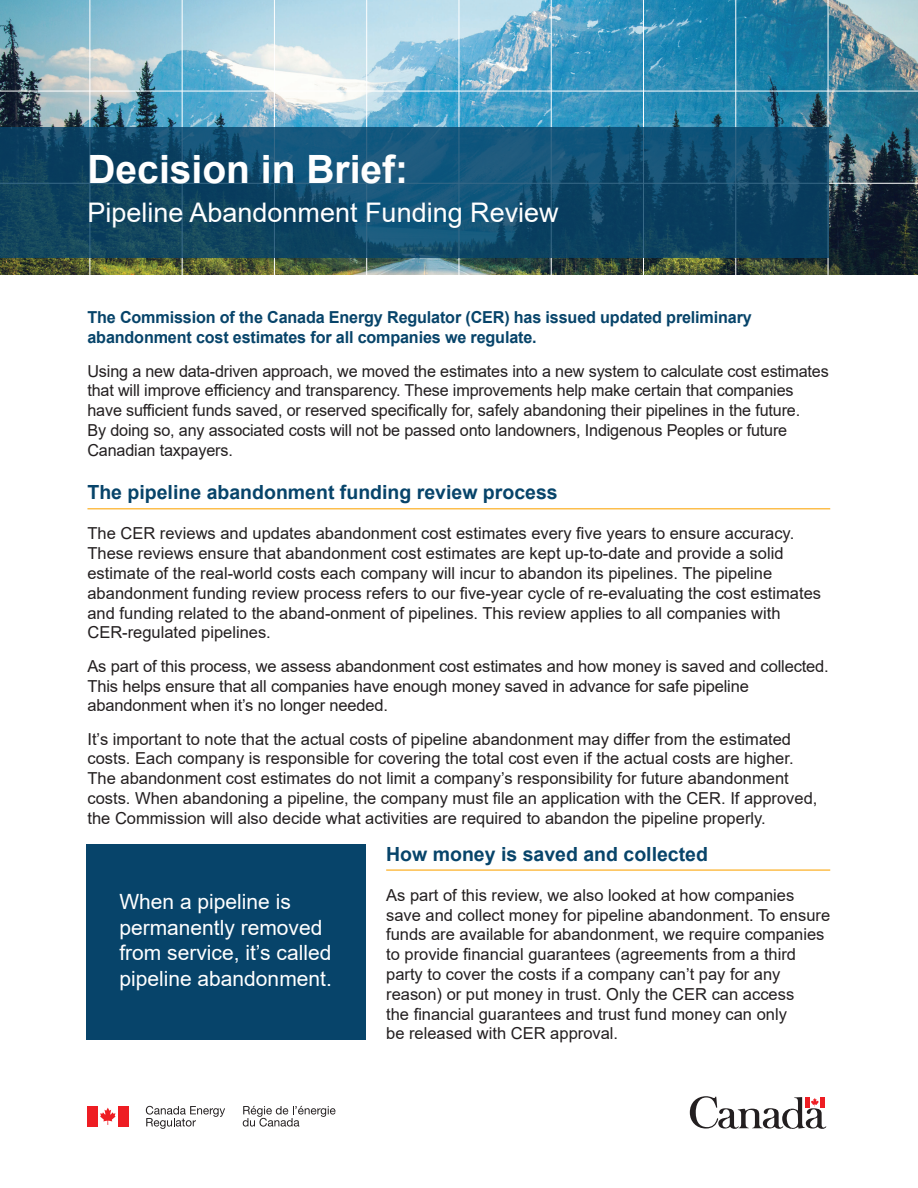
<style>
.page{position:relative;width:918px;height:1188px;background:#fff}
.page>*{position:absolute;margin:0;border:0;box-sizing:border-box;transform-origin:0 0}
.Main_Title{font:700 39px "Arial";color:#fff}
.Main_Title-2{font:27px "Arial";color:#fff}
.Copy{font:21px/25.5px "Arial";color:#fff}
.Subtitle{font:700 19.5px "Arial";color:#07446a}
.Copy-2{font:16.5px/19.8px "Arial";color:#231f20}
.Copy-3{font:700 16.5px/19.8px "Arial";letter-spacing:-.01em;color:#07446a}
</style>
<div class="page">
<hr style="left:87px;top:508px;width:743px;height:2px;background:#fdbe4c">
<hr style="left:386px;top:869px;width:444px;height:2px;background:#fdbe4c">
<svg style="left:243px;top:1106px;width:93px;height:21px"></svg>
<svg style="left:146px;top:1106px;width:79px;height:23px"></svg>
<svg style="left:100px;top:1108px;width:16px;height:17px"></svg>
<div style="left:87px;top:1106px;width:11px;height:20px;background:#ee1d23"></div>
<div style="left:118px;top:1106px;width:10px;height:20px;background:#ee1d23"></div>
<svg style="left:690px;top:1096px;width:137px;height:33px"></svg>
<img style="left:0;top:0;width:918px;height:275px">
<hr style="left:735px;top:0;width:1px;height:275px;background:#fff">
<hr style="left:459px;top:0;width:1px;height:275px;background:#fff">
<hr style="left:182px;top:0;width:1px;height:276px;background:#fff">
<hr style="left:828px;top:0;width:1px;height:275px;background:#fff">
<hr style="left:551px;top:0;width:1px;height:275px;background:#fff">
<hr style="left:643px;top:0;width:1px;height:275px;background:#fff">
<hr style="left:366px;top:0;width:1px;height:276px;background:#fff">
<hr style="left:274px;top:0;width:1px;height:276px;background:#fff">
<hr style="left:0;top:183px;width:918px;height:1px;background:#fff">
<hr style="left:0;top:91px;width:918px;height:1px;background:#fff">
<hr style="left:90px;top:0;width:1px;height:276px;background:#fff">
<svg style="left:0;top:127px;width:829px;height:131px;background:#114a6a"></svg>
<div style="left:86px;top:844px;width:280px;height:196px;background:#07446a"></div>
<p class="Main_Title" style="left:87px;top:142px;width:322px">Decision in Brief:</p>
<p class="Main_Title-2" style="left:87px;top:194px;width:473px">Pipeline Abandonment Funding Review</p>
<p class="Copy-3" style="left:87px;top:308px;width:666px">The Commission of the Canada Energy Regulator (CER) has issued updated preliminary abandonment cost estimates for all companies we regulate.</p>
<p class="Copy-2" style="left:87px;top:361px;width:743px">Using a new data-driven approach, we moved the estimates into a new system to calculate cost estimates that will improve efficiency and transparency. These improvements help make certain that companies have sufficient funds saved, or reserved specifically for, safely abandoning their pipelines in the future.<br>By doing so, any associated costs will not be passed onto landowners, Indigenous Peoples or future Canadian taxpayers.</p>
<p class="Subtitle" style="left:87px;top:479px;width:472px">The pipeline abandonment funding review process</p>
<p class="Copy-2" style="left:87px;top:524px;width:735px">The CER reviews and updates abandonment cost estimates every five years to ensure accuracy.<br>These reviews ensure that abandonment cost estimates are kept up-to-date and provide a solid estimate of the real-world costs each company will incur to abandon its pipelines. The pipeline abandonment funding review process refers to our five-year cycle of re-evaluating the cost estimates and funding related to the aband-onment of pipelines. This review applies to all companies with CER-regulated pipelines.</p>
<p class="Copy-2" style="left:87px;top:656px;width:743px">As part of this process, we assess abandonment cost estimates and how money is saved and collected.<br>This helps ensure that all companies have enough money saved in advance for safe pipeline abandonment when it’s no longer needed.</p>
<p class="Copy-2" style="left:87px;top:729px;width:732px">It’s important to note that the actual costs of pipeline abandonment may differ from the estimated costs. Each company is responsible for covering the total cost even if the actual costs are higher.<br>The abandonment cost estimates do not limit a company’s responsibility for future abandonment costs. When abandoning a pipeline, the company must file an application with the CER. If approved, the Commission will also decide what activities are required to abandon the pipeline properly.</p>
<p class="Subtitle" style="left:386px;top:840px;width:323px">How money is saved and collected</p>
<p class="Copy-2" style="left:386px;top:885px;width:446px">As part of this review, we also looked at how companies save and collect money for pipeline abandonment. To ensure funds are available for abandonment, we require companies to provide financial guarantees (agreements from a third party to cover the costs if a company can’t pay for any reason) or put money in trust. Only the CER can access<br>the financial guarantees and trust fund money can only<br>be released with CER approval.</p>
<p class="Copy" style="left:119px;top:889px;width:214px">When a pipeline is permanently removed from service, it’s called pipeline abandonment.</p>
</div>
